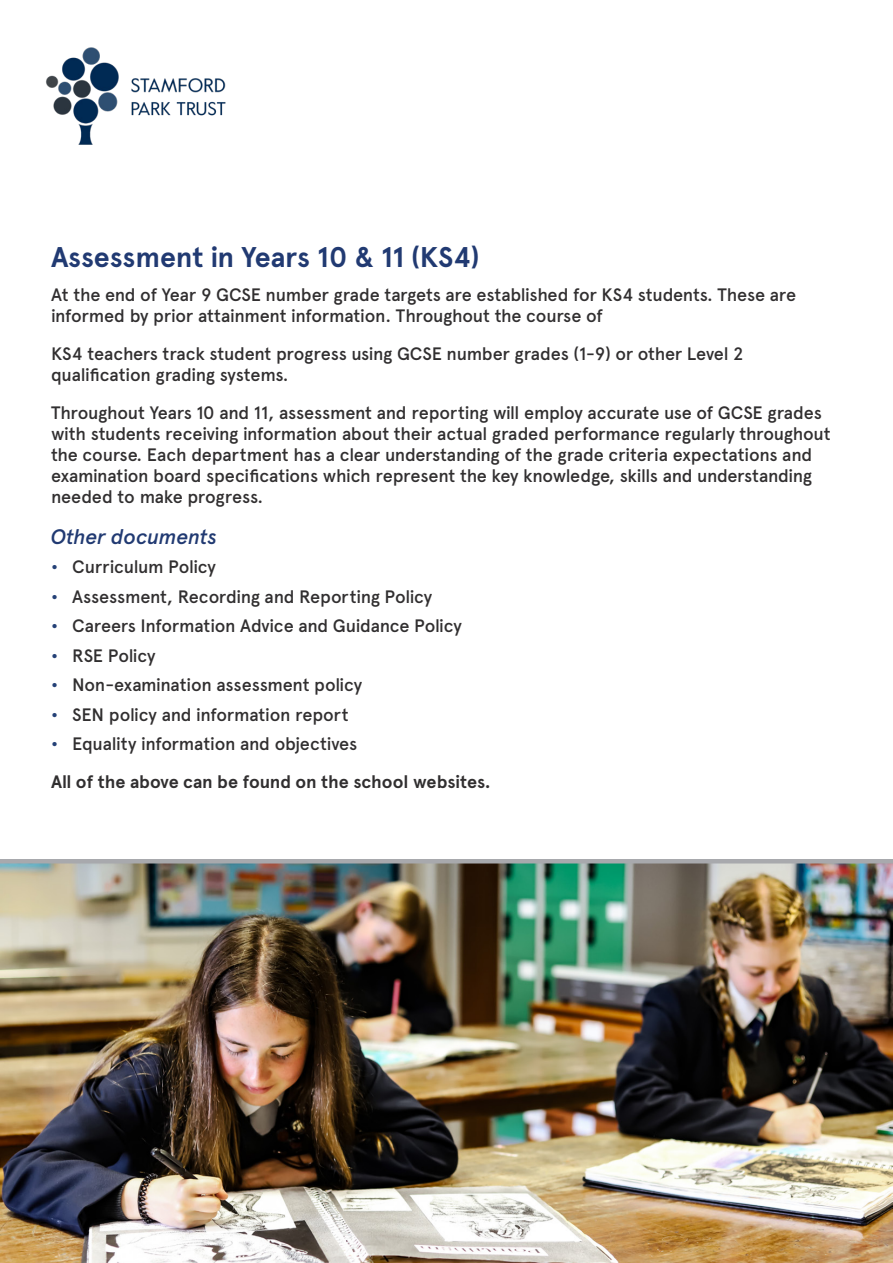
<style>
.page{position:relative;width:893px;height:1263px;background:#fff}
.page>*{position:absolute;margin:0;border:0;box-sizing:border-box;transform-origin:0 0}
.Heading{font:700 28.5px "Apercu";letter-spacing:-.005em;color:#213a72}
.Subheadings_content{font:italic 500 21px "Apercu";letter-spacing:-.01em;color:#213a72}
.Bodycopy{font:500 18px/21px "Apercu";letter-spacing:-.015em;color:#312f30}
.Bodycopy-2{font:700 18px "Apercu";letter-spacing:-.005em;color:#312f30}
.s1{font-weight:700;color:#254177}
</style>
<div class="page">
<img style="left:0;top:863px;width:893px;height:400px">
<img style="left:46px;top:47px;width:180px;height:98px">
<hr style="left:0;top:859px;width:893px;height:4px;background:#a8a9ad">
<p class="Heading" style="left:51px;top:240px;width:430px">Assessment in Years 10 &amp; 11 (KS4)</p>
<p class="Bodycopy" style="left:51px;top:284px;width:747px">At the end of Year 9 GCSE number grade targets are established for KS4 students. These are informed by prior attainment information. Throughout the course of</p>
<p class="Bodycopy" style="left:51px;top:343px;width:694px">KS4 teachers track student progress using GCSE number grades (1-9) or other Level 2 qualification grading systems.</p>
<p class="Bodycopy" style="left:51px;top:402px;width:781px">Throughout Years 10 and 11, assessment and reporting will employ accurate use of GCSE grades with students receiving information about their actual graded performance regularly throughout the course. Each department has a clear understanding of the grade criteria expectations and examination board specifications which represent the key knowledge, skills and understanding needed to make progress.</p>
<p class="Subheadings_content" style="left:51px;top:524px;width:168px">Other documents</p>
<p class="Bodycopy" style="left:51px;top:556px;width:167px"><span class="s1">•</span> Curriculum Policy</p>
<p class="Bodycopy" style="left:51px;top:586px;width:383px"><span class="s1">•</span> Assessment, Recording and Reporting Policy</p>
<p class="Bodycopy" style="left:51px;top:615px;width:412px"><span class="s1">•</span> Careers Information Advice and Guidance Policy</p>
<p class="Bodycopy" style="left:51px;top:645px;width:106px"><span class="s1">•</span> RSE Policy</p>
<p class="Bodycopy" style="left:51px;top:674px;width:313px"><span class="s1">•</span> Non-examination assessment policy</p>
<p class="Bodycopy" style="left:51px;top:704px;width:299px"><span class="s1">•</span> SEN policy and information report</p>
<p class="Bodycopy" style="left:51px;top:733px;width:308px"><span class="s1">•</span> Equality information and objectives</p>
<p class="Bodycopy-2" style="left:51px;top:771px;width:441px">All of the above can be found on the school websites.</p>
</div>
